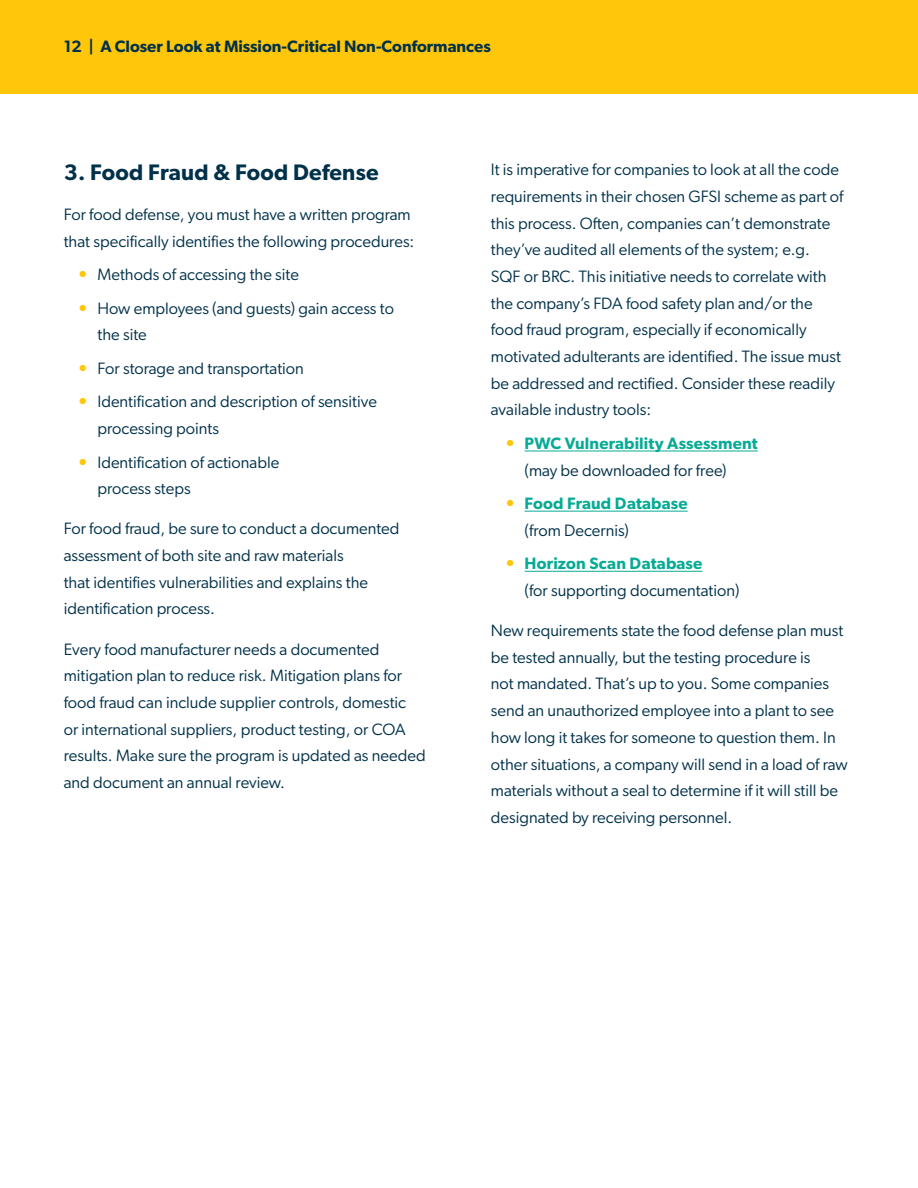
<style>
.page{position:relative;width:918px;height:1188px;background:#fff}
.page>*{position:absolute;margin:0;border:0;box-sizing:border-box;transform-origin:0 0}
.t1{font:600 22.5px "Gibson";letter-spacing:.01em;color:#00314a}
.t2{font:16.5px/26.7px "Gibson";color:#00314a}
.t3{font:600 16.5px/26.7px "Gibson";letter-spacing:.01em;color:#06ab95}
.t4{font:600 16.5px "Gibson";color:#00314a}
.s1{font-weight:800;color:#ffc60a}
.s2{font-weight:400;color:#00314a}
.s3{font-weight:600;color:#06ab95}
</style>
<div class="page">
<div style="left:0;top:0;width:918px;height:94px;background:#ffc60a"></div>
<hr style="left:525px;top:451px;width:233px;height:1px;background:#06ab95">
<hr style="left:525px;top:511px;width:163px;height:1px;background:#06ab95">
<hr style="left:525px;top:571px;width:177px;height:1px;background:#06ab95">
<p class="t4" style="left:64px;top:36px;width:429px">12 | A Closer Look at Mission-Critical Non-Conformances</p>
<h1 class="t1" style="left:64px;top:159px;width:316px">3. Food Fraud &amp; Food Defense</h1>
<p class="t2" style="left:64px;top:201px;width:352px">For food defense, you must have a written program that specifically identifies the following procedures:</p>
<p class="t2" style="left:77px;top:261px;width:223px"><span class="s1">•</span> Methods of accessing the site</p>
<p class="t2" style="left:98px;top:295px;width:298px;text-indent:-20px"><span class="s1">•</span> How employees (and guests) gain access to the site</p>
<p class="t2" style="left:77px;top:355px;width:228px"><span class="s1">•</span> For storage and transportation</p>
<p class="t2" style="left:98px;top:388px;width:281px;text-indent:-20px"><span class="s1">•</span> Identification and description of sensitive processing points</p>
<p class="t2" style="left:98px;top:448px;width:183px;text-indent:-20px"><span class="s1">•</span> Identification of actionable process steps</p>
<p class="t2" style="left:64px;top:515px;width:337px">For food fraud, be sure to conduct a documented assessment of both site and raw materials<br>that identifies vulnerabilities and explains the identification process.</p>
<p class="t2" style="left:64px;top:635px;width:364px">Every food manufacturer needs a documented mitigation plan to reduce risk. Mitigation plans for food fraud can include supplier controls, domestic<br>or international suppliers, product testing, or COA results. Make sure the program is updated as needed and document an annual review.</p>
<p class="t2" style="left:491px;top:156px;width:354px">It is imperative for companies to look at all the code requirements in their chosen GFSI scheme as part of this process. Often, companies can’t demonstrate they’ve audited all elements of the system; e.g.<br>SQF or BRC. This initiative needs to correlate with the company’s FDA food safety plan and/or the food fraud program, especially if economically motivated adulterants are identified. The issue must be addressed and rectified. Consider these readily available industry tools:</p>
<p class="t3" style="left:525px;top:429px;width:235px;text-indent:-20px"><span class="s1">•</span> PWC Vulnerability Assessment <span class="s2">(may be downloaded for free)</span></p>
<p class="t3" style="left:525px;top:490px;width:165px;text-indent:-20px"><span class="s1">•</span> Food Fraud Database <span class="s2">(from Decernis)</span></p>
<p class="t2" style="left:525px;top:550px;width:216px;text-indent:-20px"><span class="s1">•</span> <span class="s3">Horizon Scan Database<br></span>(for supporting documentation)</p>
<p class="t2" style="left:491px;top:617px;width:358px">New requirements state the food defense plan must be tested annually, but the testing procedure is<br>not mandated. That’s up to you. Some companies send an unauthorized employee into a plant to see how long it takes for someone to question them. In other situations, a company will send in a load of raw materials without a seal to determine if it will still be designated by receiving personnel.</p>
</div>
